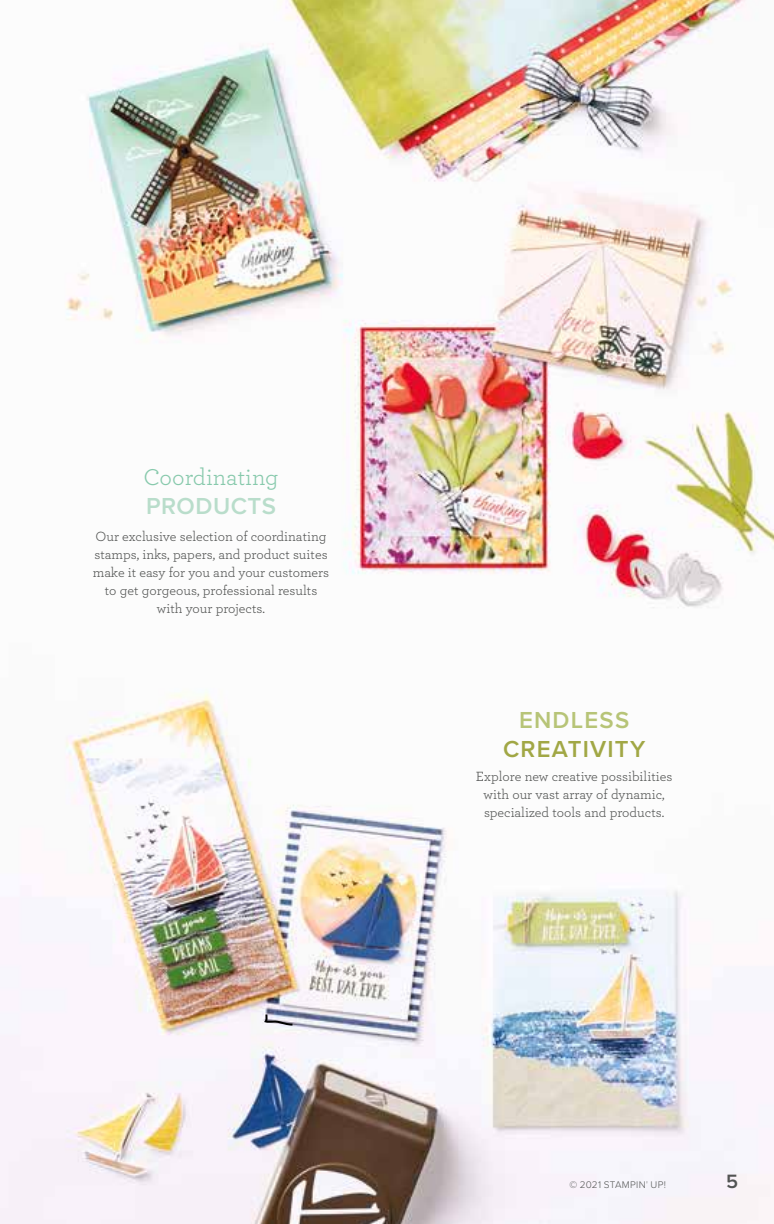
<style>
.page{position:relative;width:774px;height:1224px;background:#fff}
.page>*{position:absolute;margin:0;border:0;box-sizing:border-box;transform-origin:0 0}
.t1{font:24px "Archer";color:#87c9ac}
.t2{font:600 24px "Proxima Nova";letter-spacing:.05em;color:#a1a745}
.t3{font:600 24px "Proxima Nova";letter-spacing:.02em;color:#b9ddcb}
.t4{font:600 24px "Proxima Nova";letter-spacing:.05em;color:#b7c477}
.t5{font:600 20px "Proxima Nova";color:#525453}
.t6{font:14px/18px "Archer";color:#525453;text-align:center}
.t7{font:300 10px "Proxima Nova";letter-spacing:.03em;color:#525453}
.s1{font-family:"Proxima Nova T";font-weight:100}
</style>
<div class="page">
<img style="left:0;top:0;width:774px;height:1224px">
<svg style="left:262px;top:1012px;width:33px;height:15px"></svg>
<h1 class="t1" style="left:144px;top:461px;width:137px">Coordinating</h1>
<h1 class="t3" style="left:146px;top:488px;width:132px">PRODUCTS</h1>
<p class="t6" style="left:93px;top:526px;width:238px">Our exclusive selection of coordinating stamps, inks, papers, and product suites make it easy for you and your customers to get gorgeous, professional results with your projects.</p>
<h1 class="t4" style="left:519px;top:702px;width:112px">ENDLESS</h1>
<h1 class="t2" style="left:503px;top:731px;width:144px">CREATIVITY</h1>
<p class="t6" style="left:476px;top:766px;width:198px">Explore new creative possibilities with our vast array of dynamic, specialized tools and products.</p>
<p class="t7" style="left:570px;top:1177px;width:98px">© 2021 STAMPIN<span class="s1">'</span> UP!</p>
<h2 class="t5" style="left:726px;top:1166px;width:13px">5</h2>
</div>
